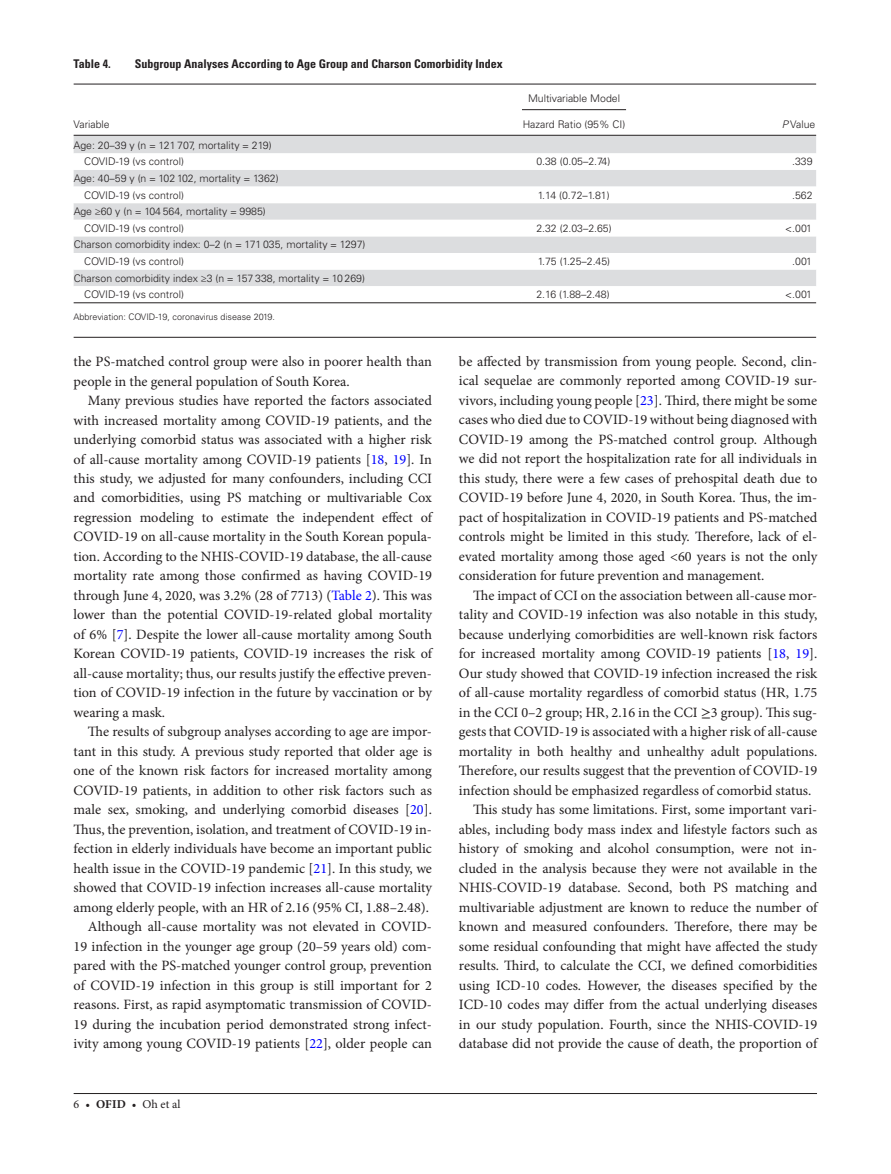
<style>
.page{position:relative;width:891px;height:1174px;background:#fff}
.page>*{position:absolute;margin:0;border:0;box-sizing:border-box;transform-origin:0 0}
.t1{font:14.25px/19.5px "Minion Pro";color:#231f20;text-align:justify}
.t2{font:700 condensed 12px "Univers LT Std";color:#231f20}
.t3{font:12px "Minion Pro";color:#231f20}
.t4{font:300 10.5px/16.6px "Univers LT Std";color:#231f20}
.t5{font:300 9px "Univers LT Std";color:#231f20}
.s1{font-style:italic}
.s2{color:#00f}
.s3{font-weight:700}
.s4{font-family:"STIX General"}
</style>
<div class="page">
<hr style="left:74px;top:1093px;width:743px;height:1px;background:#231f20">
<hr style="left:74px;top:337px;width:742px;height:1px;background:#231f20">
<svg style="left:74px;top:109px;width:742px;height:26px"></svg>
<div style="left:74px;top:136px;width:742px;height:17px;background:#dcdddf"></div>
<svg style="left:74px;top:170px;width:742px;height:116px;fill:#dcdddf"></svg>
<hr style="left:74px;top:84px;width:448px;height:1px;background:#231f20">
<hr style="left:522px;top:84px;width:259px;height:1px;background:#231f20">
<hr style="left:781px;top:84px;width:35px;height:1px;background:#231f20">
<hr style="left:74px;top:135px;width:448px;height:1px;background:#231f20">
<hr style="left:522px;top:135px;width:259px;height:1px;background:#231f20">
<hr style="left:781px;top:135px;width:35px;height:1px;background:#231f20">
<hr style="left:74px;top:302px;width:448px;height:1px;background:#231f20">
<hr style="left:522px;top:302px;width:259px;height:1px;background:#231f20">
<hr style="left:781px;top:302px;width:35px;height:1px;background:#231f20">
<hr style="left:522px;top:109px;width:104px;height:1px;background:#231f20">
<p class="t2" style="left:74px;top:56px;width:39px">Table 4.</p>
<p class="t2" style="left:135px;top:56px;width:369px">Subgroup Analyses According to Age Group and Charson Comorbidity Index</p>
<p class="t4" style="left:74px;top:116px;width:38px">Variable</p>
<p class="t4" style="left:84px;top:137px;width:189px;text-indent:-11px">Age: 20–39 y (n = 121 707, mortality = 219)<br>COVID-19 (vs control)</p>
<p class="t4" style="left:84px;top:170px;width:196px;text-indent:-10px">Age: 40–59 y (n = 102 102, mortality = 1362)<br>COVID-19 (vs control)</p>
<p class="t4" style="left:84px;top:203px;width:183px;text-indent:-10px">Age ≥60 y (n = 104 564, mortality = 9985)<br>COVID-19 (vs control)</p>
<p class="t4" style="left:84px;top:236px;width:283px;text-indent:-10px">Charson comorbidity index: 0–2 (n = 171 035, mortality = 1297)<br>COVID-19 (vs control)</p>
<p class="t4" style="left:84px;top:270px;width:282px;text-indent:-10px">Charson comorbidity index ≥3 (n = 157 338, mortality = 10 269)<br>COVID-19 (vs control)</p>
<p class="t5" style="left:74px;top:311px;width:203px">Abbreviation: COVID-19, coronavirus disease 2019.</p>
<p class="t4" style="left:528px;top:90px;width:93px">Multivariable Model</p>
<p class="t4" style="left:523px;top:116px;width:104px">Hazard Ratio (95% CI)</p>
<p class="t4" style="left:782px;top:116px;width:35px"><span class="s1">P</span> Value</p>
<p class="t4" style="left:536px;top:153px;width:75px">0.38 (0.05–2.74)</p>
<p class="t4" style="left:792px;top:153px;width:22px">.339</p>
<p class="t4" style="left:538px;top:187px;width:73px">1.14 (0.72–1.81)</p>
<p class="t4" style="left:792px;top:187px;width:22px">.562</p>
<p class="t4" style="left:536px;top:220px;width:77px">2.32 (2.03–2.65)</p>
<p class="t4" style="left:785px;top:220px;width:28px">&lt;.001</p>
<p class="t4" style="left:538px;top:253px;width:74px">1.75 (1.25–2.45)</p>
<p class="t4" style="left:792px;top:253px;width:21px">.001</p>
<p class="t4" style="left:536px;top:286px;width:75px">2.16 (1.88–2.48)</p>
<p class="t4" style="left:785px;top:286px;width:28px">&lt;.001</p>
<p class="t1" style="left:74px;top:352px;width:360px">the PS-matched control group were also in poorer health than people in the general population of South Korea.</p>
<p class="t1" style="left:74px;top:391px;width:360px;text-indent:14px">Many previous studies have reported the factors associated with increased mortality among COVID-19 patients, and the underlying comorbid status was associated with a higher risk of all-cause mortality among COVID-19 patients [<span class="s2">18</span>, <span class="s2">19</span>]. In this study, we adjusted for many confounders, including CCI and comorbidities, using PS matching or multivariable Cox regression modeling to estimate the independent effect of COVID-19 on all-cause mortality in the South Korean popula&shy;tion. According to the NHIS-COVID-19 database, the all-cause mortality rate among those confirmed as having COVID-19 through June 4, 2020, was 3.2% (28 of 7713) (<span class="s2">Table 2</span>). This was lower than the potential COVID-19-related global mortality of 6% [<span class="s2">7</span>]. Despite the lower all-cause mortality among South Korean COVID-19 patients, COVID-19 increases the risk of all-cause mortality; thus, our results justify the effective preven&shy;tion of COVID-19 infection in the future by vaccination or by wearing a mask.</p>
<p class="t1" style="left:74px;top:722px;width:360px;text-align:right">The results of subgroup analyses according to age are impor&shy;tant in this study. A previous study reported that older age is one of the known risk factors for increased mortality among COVID-19 patients, in addition to other risk factors such as male sex, smoking, and underlying comorbid diseases [<span class="s2">20</span>].<br>Thus, the prevention, isolation, and treatment of COVID-19 in&shy;fection in elderly individuals have become an important public health issue in the COVID-19 pandemic [<span class="s2">21</span>]. In this study, we showed that COVID-19 infection increases all-cause mortality among elderly people, with an HR of 2.16 (95% CI, 1.88–2.48).<br>Although all-cause mortality was not elevated in COVID-19 infection in the younger age group (20–59 years old) com&shy;pared with the PS-matched younger control group, prevention of COVID-19 infection in this group is still important for 2 reasons. First, as rapid asymptomatic transmission of COVID-19 during the incubation period demonstrated strong infect&shy;ivity among young COVID-19 patients [<span class="s2">22</span>], older people can</p>
<p class="t3" style="left:74px;top:1096px;width:108px">6 • <span class="s3">ofid</span> • Oh et al</p>
<p class="t1" style="left:459px;top:352px;width:360px">be affected by transmission from young people. Second, clin&shy;ical sequelae are commonly reported among COVID-19 sur&shy;vivors, including young people [<span class="s2">23</span>]. Third, there might be some cases who died due to COVID-19 without being diagnosed with COVID-19 among the PS-matched control group. Although we did not report the hospitalization rate for all individuals in this study, there were a few cases of prehospital death due to COVID-19 before June 4, 2020, in South Korea. Thus, the im&shy;pact of hospitalization in COVID-19 patients and PS-matched controls might be limited in this study. Therefore, lack of el&shy;evated mortality among those aged &lt;60 years is not the only consideration for future prevention and management.</p>
<p class="t1" style="left:473px;top:586px;width:346px">The impact of CCI on the association between all-cause mor-</p>
<p class="t1" style="left:459px;top:605px;width:360px">tality and COVID-19 infection was also notable in this study,</p>
<p class="t1" style="left:459px;top:624px;width:360px">because underlying comorbidities are well-known risk factors</p>
<p class="t1" style="left:459px;top:644px;width:360px">for increased mortality among COVID-19 patients [<span class="s2">18</span>, <span class="s2">19</span>].</p>
<p class="t1" style="left:459px;top:663px;width:360px">Our study showed that COVID-19 infection increased the risk</p>
<p class="t1" style="left:459px;top:683px;width:360px">of all-cause mortality regardless of comorbid status (HR, 1.75</p>
<p class="t1" style="left:459px;top:702px;width:360px">in the CCI 0–2 group; HR, 2.16 in the CCI <span class="s4">≥</span>3 group). This sug-</p>
<p class="t1" style="left:459px;top:722px;width:360px">gests that COVID-19 is associated with a higher risk of all-cause</p>
<p class="t1" style="left:459px;top:741px;width:360px">mortality in both healthy and unhealthy adult populations.</p>
<p class="t1" style="left:459px;top:761px;width:360px">Therefore, our results suggest that the prevention of COVID-19</p>
<p class="t1" style="left:459px;top:780px;width:354px">infection should be emphasized regardless of comorbid status.</p>
<p class="t1" style="left:473px;top:800px;width:346px">This study has some limitations. First, some important vari-</p>
<p class="t1" style="left:459px;top:819px;width:360px">ables, including body mass index and lifestyle factors such as</p>
<p class="t1" style="left:459px;top:839px;width:360px">history of smoking and alcohol consumption, were not in-</p>
<p class="t1" style="left:459px;top:858px;width:360px">cluded in the analysis because they were not available in the</p>
<p class="t1" style="left:459px;top:878px;width:360px">NHIS-COVID-19 database. Second, both PS matching and</p>
<p class="t1" style="left:459px;top:897px;width:360px">multivariable adjustment are known to reduce the number of</p>
<p class="t1" style="left:459px;top:917px;width:360px">known and measured confounders. Therefore, there may be</p>
<p class="t1" style="left:459px;top:936px;width:360px">some residual confounding that might have affected the study</p>
<p class="t1" style="left:459px;top:956px;width:360px">results. Third, to calculate the CCI, we defined comorbidities</p>
<p class="t1" style="left:459px;top:975px;width:360px">using ICD-10 codes. However, the diseases specified by the</p>
<p class="t1" style="left:459px;top:995px;width:360px">ICD-10 codes may differ from the actual underlying diseases</p>
<p class="t1" style="left:459px;top:1014px;width:360px">in our study population. Fourth, since the NHIS-COVID-19</p>
<p class="t1" style="left:459px;top:1034px;width:360px">database did not provide the cause of death, the proportion of</p>
</div>
